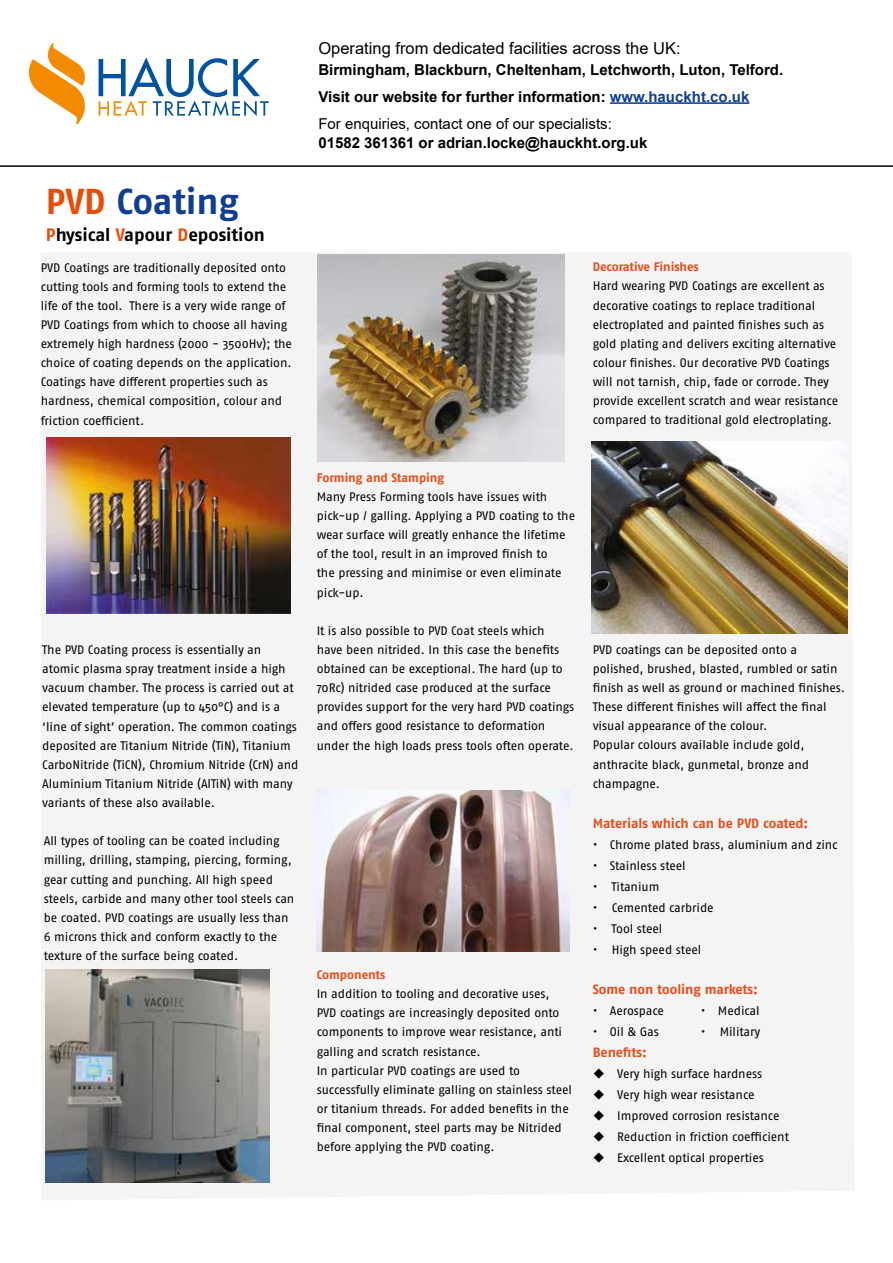
<style>
.page{position:relative;width:893px;height:1263px;background:#fff}
.page>*{position:absolute;margin:0;border:0;box-sizing:border-box;transform-origin:0 0}
.t1{font:700 36px "Fago OT";letter-spacing:-.005em;color:#0f3f93}
.t2{font:700 18px "Fago OT";color:#000}
.t3{font:16.5px "Arial";color:#000}
.t4{font:700 15px/27px "Arial";color:#000}
.t5{font:700 13.5px "Fago OT";letter-spacing:-.005em;color:#e74d19}
.t6{font:12.3px/19px "Fago OT";letter-spacing:-.005em;color:#000}
.t7{font:700 12.3px "Fago OT";letter-spacing:-.005em;color:#e74d19}
.s1{color:#e94c05}
.s2{color:#0f3f93}
.s3{font-weight:400}
</style>
<div class="page">
<div style="left:41px;top:253px;width:813px;height:947px;background:#f4f4f4"></div>
<hr style="left:0;top:165px;width:893px;height:2px;background:#000">
<hr style="left:610px;top:102px;width:139px;height:2px;background:#0f3f93">
<svg style="left:99px;top:57px;width:170px;height:59px"></svg>
<svg style="left:29px;top:43px;width:56px;height:81px"></svg>
<img style="left:47px;top:437px;width:243px;height:177px">
<img style="left:46px;top:969px;width:224px;height:213px">
<img style="left:318px;top:255px;width:246px;height:206px">
<img style="left:317px;top:790px;width:252px;height:161px">
<img style="left:591px;top:441px;width:256px;height:193px">
<h1 class="t1" style="left:46px;top:180px;width:194px"><span class="s1">PVD</span> Coating</h1>
<h2 class="t2" style="left:46px;top:224px;width:221px"><span class="s1">P</span>hysical <span class="s1">V</span>apour <span class="s1">D</span>eposition</h2>
<p class="t6" style="left:41px;top:258px;width:253px">PVD Coatings are traditionally deposited onto cutting tools and forming tools to extend the life of the tool. There is a very wide range of PVD Coatings from which to choose all having extremely high hardness (2000 - 3500Hv); the choice of coating depends on the application.<br>Coatings have different properties such as hardness, chemical composition, colour and friction coefficient.</p>
<p class="t6" style="left:42px;top:640px;width:258px">The PVD Coating process is essentially an atomic plasma spray treatment inside a high vacuum chamber. The process is carried out at elevated temperature (up to 450°C) and is a ‘line of sight’ operation. The common coatings deposited are Titanium Nitride (TiN), Titanium CarboNitride (TiCN), Chromium Nitride (CrN) and Aluminium Titanium Nitride (AlTiN) with many variants of these also available.</p>
<p class="t6" style="left:44px;top:831px;width:252px">All types of tooling can be coated including milling, drilling, stamping, piercing, forming, gear cutting and punching. All high speed steels, carbide and many other tool steels can be coated. PVD coatings are usually less than 6 microns thick and conform exactly to the texture of the surface being coated.</p>
<h3 class="t3" style="left:318px;top:36px;width:364px">Operating from dedicated facilities across the UK:</h3>
<p class="t4" style="left:318px;top:56px;width:466px">Birmingham, Blackburn, Cheltenham, Letchworth, Luton, Telford.<br>Visit our website for further information: <span class="s2">www.hauckht.co.uk<br></span><span class="s3">For enquiries, contact one of our specialists:</span></p>
<p class="t4" style="left:318px;top:129px;width:330px">01582 361361 or adrian.locke@hauckht.org.uk</p>
<p class="t7" style="left:317px;top:470px;width:129px">Forming and Stamping</p>
<p class="t6" style="left:317px;top:487px;width:260px">Many Press Forming tools have issues with pick-up / galling. Applying a PVD coating to the wear surface will greatly enhance the lifetime of the tool, result in an improved finish to<br>the pressing and minimise or even eliminate pick-up.</p>
<p class="t6" style="left:317px;top:621px;width:259px">It is also possible to PVD Coat steels which<br>have been nitrided. In this case the benefits obtained can be exceptional. The hard (up to 70Rc) nitrided case produced at the surface provides support for the very hard PVD coatings and offers good resistance to deformation under the high loads press tools often operate.</p>
<p class="t7" style="left:317px;top:967px;width:70px">Components</p>
<p class="t6" style="left:317px;top:984px;width:257px">In addition to tooling and decorative uses, PVD coatings are increasingly deposited onto components to improve wear resistance, anti galling and scratch resistance.<br>In particular PVD coatings are used to successfully eliminate galling on stainless steel or titanium threads. For added benefits in the final component, steel parts may be Nitrided before applying the PVD coating.</p>
<p class="t7" style="left:593px;top:260px;width:108px">Decorative Finishes</p>
<p class="t6" style="left:593px;top:277px;width:247px">Hard wearing PVD Coatings are excellent as decorative coatings to replace traditional electroplated and painted finishes such as gold plating and delivers exciting alternative colour finishes. Our decorative PVD Coatings will not tarnish, chip, fade or corrode. They provide excellent scratch and wear resistance compared to traditional gold electroplating.</p>
<p class="t6" style="left:593px;top:640px;width:254px">PVD coatings can be deposited onto a polished, brushed, blasted, rumbled or satin finish as well as ground or machined finishes.<br>These different finishes will affect the final visual appearance of the colour.<br>Popular colours available include gold, anthracite black, gunmetal, bronze and champagne.</p>
<p class="t5" style="left:593px;top:815px;width:217px">Materials which can be PVD coated:</p>
<p class="t6" style="left:593px;top:835px;width:246px">• Chrome plated brass, aluminium and zinc</p>
<p class="t6" style="left:593px;top:856px;width:95px">• Stainless steel</p>
<p class="t6" style="left:593px;top:877px;width:68px">• Titanium</p>
<p class="t6" style="left:593px;top:898px;width:123px">• Cemented carbride</p>
<p class="t6" style="left:593px;top:919px;width:71px">• Tool steel</p>
<p class="t6" style="left:593px;top:940px;width:110px">• High speed steel</p>
<p class="t5" style="left:593px;top:981px;width:167px">Some non tooling markets:</p>
<p class="t6" style="left:593px;top:1001px;width:73px">• Aerospace</p>
<p class="t6" style="left:701px;top:1001px;width:60px">• Medical</p>
<p class="t6" style="left:593px;top:1022px;width:68px">• Oil &amp; Gas</p>
<p class="t6" style="left:701px;top:1022px;width:61px">• Military</p>
<p class="t5" style="left:593px;top:1044px;width:56px">Benefits:</p>
<p class="t6" style="left:593px;top:1064px;width:171px">◆ Very high surface hardness</p>
<p class="t6" style="left:593px;top:1085px;width:163px">◆ Very high wear resistance</p>
<p class="t6" style="left:593px;top:1106px;width:188px">◆ Improved corrosion resistance</p>
<p class="t6" style="left:593px;top:1127px;width:198px">◆ Reduction in friction coefficient</p>
<p class="t6" style="left:593px;top:1148px;width:173px">◆ Excellent optical properties</p>
</div>
